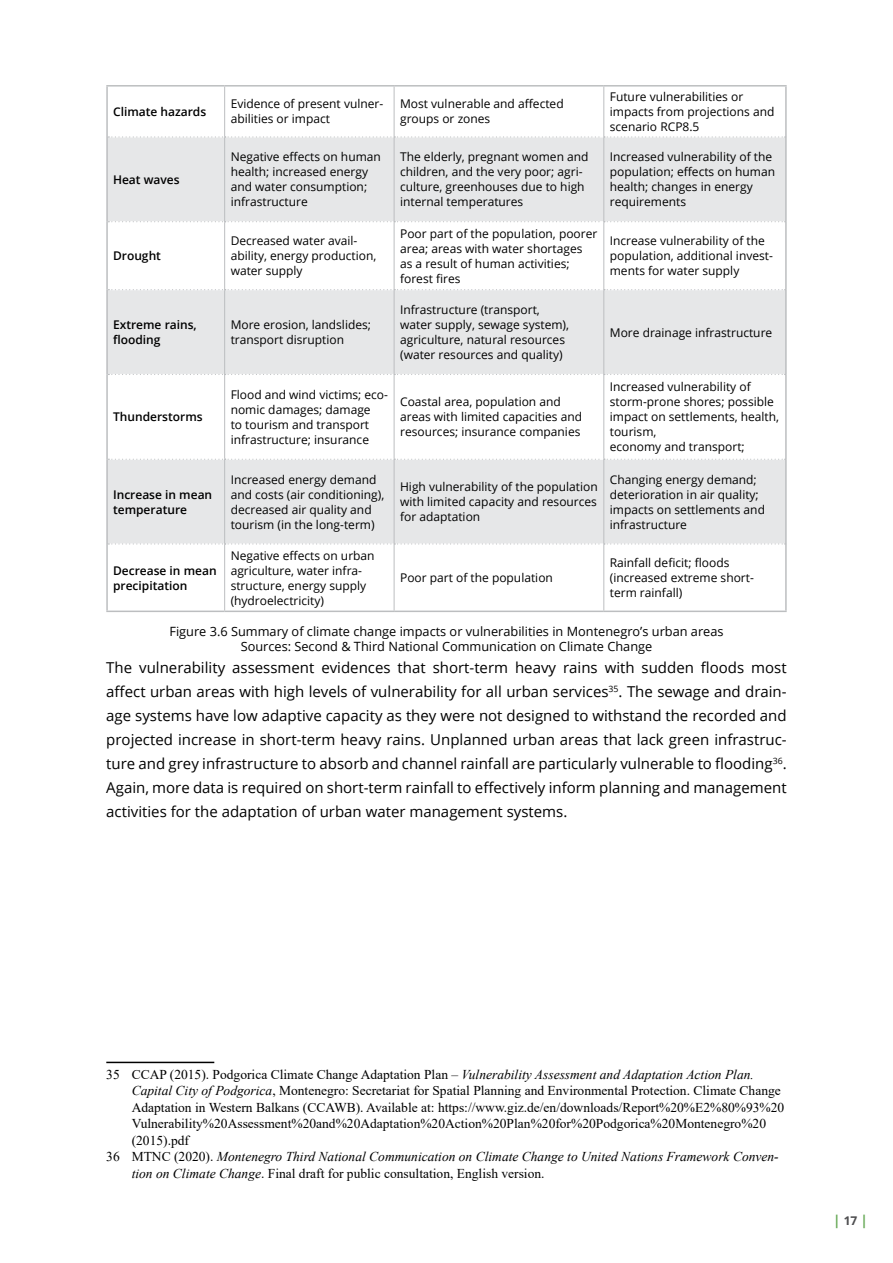
<style>
.page{position:relative;width:893px;height:1263px;background:#fff}
.page>*{position:absolute;margin:0;border:0;box-sizing:border-box;transform-origin:0 0}
.t1{font:15px/24px "Open Sans";color:#000;text-align:justify}
.t2{font:13.5px "Times New Roman";color:#000}
.t3{font:italic 13.5px "Times New Roman";color:#000}
.t4{font:700 13.5px "Open Sans";color:#6aab5a}
.t5{font:12.75px/15px "Open Sans";color:#000;text-align:center}
.t6{font:12px/15px "Open Sans";color:#000}
.t7{font:600 12px/15px "Open Sans";color:#000}
.s1{font-style:italic}
.s2{font-style:normal}
.s3{font-size:12px;color:#4d4d4f}
</style>
<div class="page">
<svg style="left:108px;top:138px;width:677px;height:405px;fill:#e6e7e8"></svg>
<hr style="left:106px;top:85px;width:119px;height:2px;background:#bcbec0">
<hr style="left:106px;top:87px;width:2px;height:50px;background:#bcbec0">
<hr style="left:225px;top:85px;width:169px;height:2px;background:#bcbec0">
<hr style="left:394px;top:85px;width:210px;height:2px;background:#bcbec0">
<hr style="left:604px;top:85px;width:183px;height:2px;background:#bcbec0">
<hr style="left:785px;top:87px;width:2px;height:50px;background:#bcbec0">
<hr style="left:106px;top:137px;width:2px;height:85px;background:#bcbec0">
<hr style="left:785px;top:137px;width:2px;height:85px;background:#bcbec0">
<hr style="left:106px;top:222px;width:2px;height:68px;background:#bcbec0">
<hr style="left:785px;top:222px;width:2px;height:68px;background:#bcbec0">
<hr style="left:106px;top:290px;width:2px;height:84px;background:#bcbec0">
<hr style="left:785px;top:290px;width:2px;height:84px;background:#bcbec0">
<hr style="left:106px;top:374px;width:2px;height:85px;background:#bcbec0">
<hr style="left:785px;top:374px;width:2px;height:85px;background:#bcbec0">
<hr style="left:106px;top:459px;width:2px;height:85px;background:#bcbec0">
<hr style="left:785px;top:459px;width:2px;height:85px;background:#bcbec0">
<hr style="left:106px;top:544px;width:2px;height:67px;background:#bcbec0">
<hr style="left:785px;top:544px;width:2px;height:67px;background:#bcbec0">
<hr style="left:106px;top:611px;width:119px;height:1px;background:#bcbec0">
<hr style="left:225px;top:611px;width:169px;height:1px;background:#bcbec0">
<hr style="left:394px;top:611px;width:210px;height:1px;background:#bcbec0">
<hr style="left:604px;top:611px;width:183px;height:1px;background:#bcbec0">
<hr style="left:224px;top:87px;width:1px;height:49px;background:#bcbec0">
<hr style="left:394px;top:87px;width:1px;height:49px;background:#bcbec0">
<hr style="left:604px;top:87px;width:1px;height:49px;background:#bcbec0">
<hr style="left:224px;top:138px;width:1px;height:83px;background:#bcbec0">
<hr style="left:394px;top:138px;width:1px;height:83px;background:#bcbec0">
<hr style="left:604px;top:138px;width:1px;height:83px;background:#bcbec0">
<hr style="left:224px;top:222px;width:1px;height:67px;background:#bcbec0">
<hr style="left:394px;top:222px;width:1px;height:67px;background:#bcbec0">
<hr style="left:604px;top:222px;width:1px;height:67px;background:#bcbec0">
<hr style="left:224px;top:290px;width:1px;height:84px;background:#bcbec0">
<hr style="left:394px;top:290px;width:1px;height:84px;background:#bcbec0">
<hr style="left:604px;top:290px;width:1px;height:84px;background:#bcbec0">
<hr style="left:224px;top:375px;width:1px;height:84px;background:#bcbec0">
<hr style="left:394px;top:375px;width:1px;height:84px;background:#bcbec0">
<hr style="left:604px;top:375px;width:1px;height:84px;background:#bcbec0">
<hr style="left:224px;top:460px;width:1px;height:83px;background:#bcbec0">
<hr style="left:394px;top:460px;width:1px;height:83px;background:#bcbec0">
<hr style="left:604px;top:460px;width:1px;height:83px;background:#bcbec0">
<hr style="left:224px;top:544px;width:1px;height:67px;background:#bcbec0">
<hr style="left:394px;top:544px;width:1px;height:67px;background:#bcbec0">
<hr style="left:604px;top:544px;width:1px;height:67px;background:#bcbec0">
<svg style="left:108px;top:136px;width:677px;height:2px"></svg>
<svg style="left:108px;top:221px;width:677px;height:1px"></svg>
<svg style="left:108px;top:289px;width:677px;height:1px"></svg>
<svg style="left:108px;top:374px;width:677px;height:1px"></svg>
<svg style="left:108px;top:459px;width:677px;height:1px"></svg>
<svg style="left:108px;top:543px;width:677px;height:1px"></svg>
<hr style="left:106px;top:1062px;width:108px;height:1px;background:#000">
<p class="t7" style="left:113px;top:104px;width:95px">Climate hazards</p>
<p class="t6" style="left:231px;top:96px;width:154px">Evidence of present vulner&shy;abilities or impact</p>
<p class="t6" style="left:400px;top:96px;width:165px">Most vulnerable and affected groups or zones</p>
<p class="t6" style="left:610px;top:89px;width:166px">Future vulnerabilities or impacts from projections and scenario RCP8.5</p>
<p class="t7" style="left:113px;top:172px;width:68px">Heat waves</p>
<p class="t7" style="left:113px;top:248px;width:49px">Drought</p>
<p class="t6" style="left:231px;top:149px;width:152px">Negative effects on human health; increased energy and water consumption; infrastructure</p>
<p class="t6" style="left:400px;top:149px;width:190px">The elderly, pregnant women and children, and the very poor; agri&shy;culture, greenhouses due to high internal temperatures</p>
<p class="t6" style="left:610px;top:149px;width:167px">Increased vulnerability of the population; effects on human health; changes in energy requirements</p>
<p class="t6" style="left:231px;top:233px;width:147px">Decreased water avail&shy;ability, energy production, water supply</p>
<p class="t6" style="left:400px;top:226px;width:199px">Poor part of the population, poorer area; areas with water shortages as a result of human activities; forest fires</p>
<p class="t6" style="left:610px;top:233px;width:165px">Increase vulnerability of the population, additional invest&shy;ments for water supply</p>
<p class="t7" style="left:113px;top:317px;width:85px">Extreme rains, flooding</p>
<p class="t6" style="left:231px;top:317px;width:142px">More erosion, landslides; transport disruption</p>
<p class="t6" style="left:400px;top:302px;width:170px">Infrastructure (transport, water supply, sewage system), agriculture, natural resources (water resources and quality)</p>
<p class="t7" style="left:113px;top:409px;width:91px">Thunderstorms</p>
<p class="t6" style="left:231px;top:387px;width:159px">Flood and wind victims; eco&shy;nomic damages; damage<br>to tourism and transport infrastructure; insurance</p>
<p class="t6" style="left:400px;top:394px;width:184px">Coastal area, population and areas with limited capacities and resources; insurance companies</p>
<p class="t6" style="left:610px;top:324px;width:164px">More drainage infrastructure</p>
<p class="t6" style="left:610px;top:379px;width:171px">Increased vulnerability of storm-prone shores; possible impact on settlements, health, tourism,<br>economy and transport;</p>
<p class="t7" style="left:113px;top:487px;width:101px">Increase in mean temperature</p>
<p class="t6" style="left:231px;top:471px;width:155px">Increased energy demand and costs (air conditioning), decreased air quality and tourism (in the long-term)</p>
<p class="t6" style="left:400px;top:479px;width:199px;text-align:justify">High vulnerability of the population with limited capacity and resources for adaptation</p>
<p class="t6" style="left:610px;top:471px;width:157px">Changing energy demand; deterioration in air quality; impacts on settlements and infrastructure</p>
<p class="t6" style="left:231px;top:548px;width:145px">Negative effects on urban agriculture, water infra&shy;structure, energy supply (hydroelectricity)</p>
<p class="t6" style="left:610px;top:555px;width:146px">Rainfall deficit; floods (increased extreme short&shy;term rainfall)</p>
<p class="t5" style="left:169px;top:624px;width:556px">Figure 3.6 Summary of climate change impacts or vulnerabilities in Montenegro’s urban areas<br>Sources: Second &amp; Third National Communication on Climate Change</p>
<p class="t1" style="left:106px;top:655px;width:682px">The vulnerability assessment evidences that short-term heavy rains with sudden floods most affect urban areas with high levels of vulnerability for all urban services<sup>35</sup>. The sewage and drain&shy;age systems have low adaptive capacity as they were not designed to withstand the recorded and projected increase in short-term heavy rains. Unplanned urban areas that lack green infrastruc&shy;ture and grey infrastructure to absorb and channel rainfall are particularly vulnerable to flooding<sup>36</sup>.<br>Again, more data is required on short-term rainfall to effectively inform planning and management activities for the adaptation of urban water management systems.</p>
<p class="t7" style="left:113px;top:563px;width:105px">Decrease in mean precipitation</p>
<p class="t6" style="left:400px;top:570px;width:154px">Poor part of the population</p>
<p class="t2" style="left:106px;top:1065px;width:649px">35 CCAP (2015). Podgorica Climate Change Adaptation Plan – <span class="s1">Vulnerability Assessment and Adaptation Action Plan.</span></p>
<p class="t2" style="left:132px;top:1081px;width:651px"><span class="s1">Capital City of Podgorica</span>, Montenegro: Secretariat for Spatial Planning and Environmental Protection. Climate Change</p>
<p class="t2" style="left:132px;top:1098px;width:654px">Adaptation in Western Balkans (CCAWB). Available at: https://www.giz.de/en/downloads/Report%20%E2%80%93%20</p>
<p class="t2" style="left:132px;top:1114px;width:636px">Vulnerability%20Assessment%20and%20Adaptation%20Action%20Plan%20for%20Podgorica%20Montenegro%20</p>
<p class="t2" style="left:132px;top:1131px;width:59px">(2015).pdf</p>
<p class="t3" style="left:106px;top:1147px;width:674px"><span class="s2">36 MTNC (2020).</span> Montenegro Third National Communication on Climate Change to United Nations Framework Conven-</p>
<p class="t2" style="left:132px;top:1164px;width:414px"><span class="s1">tion on Climate Change</span>. Final draft for public consultation, English version.</p>
<p class="t4" style="left:833px;top:1211px;width:36px">|<span class="s3">17</span>|</p>
</div>
